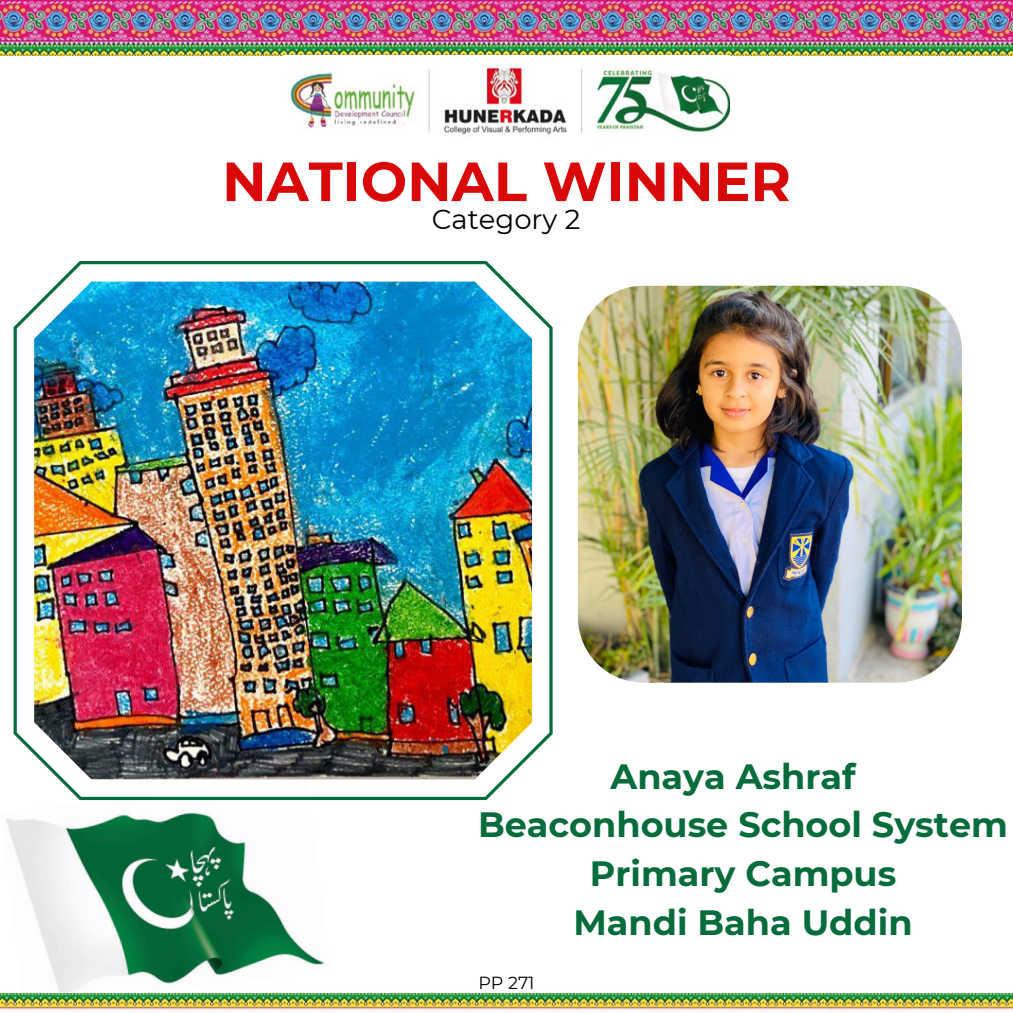
<style>
.page{position:relative;width:1013px;height:1013px;background:#fff}
.page>*{position:absolute;margin:0;border:0;box-sizing:border-box;transform-origin:0 0}
.t1{font:700 55px "Montserrat";color:#da0909}
.t2{font:700 35px/48.8px "Montserrat";color:#076c3b;text-align:center}
.t3{font:27.5px "Montserrat";color:#000}
.t4{font:17.5px "Montserrat";color:#000}
</style>
<div class="page">
<img style="left:0;top:0;width:1012px;height:55px">
<img style="left:290px;top:65px;width:439px;height:70px">
<img style="left:6px;top:800px;width:325px;height:193px">
<img style="left:0;top:993px;width:1012px;height:19px">
<img style="left:14px;top:261px;width:538px;height:539px">
<img style="left:578px;top:286px;width:383px;height:396px;border-radius:65px">
<h1 class="t1" style="left:222px;top:148px;width:570px">NATIONAL WINNER</h1>
<p class="t3" style="left:431px;top:203px;width:150px">Category 2</p>
<p class="t2" style="left:478px;top:751px;width:531px">Anaya Ashraf<br>Beaconhouse School System<br>Primary Campus<br>Mandi Baha Uddin</p>
<p class="t4" style="left:478px;top:971px;width:58px">PP 271</p>
</div>
